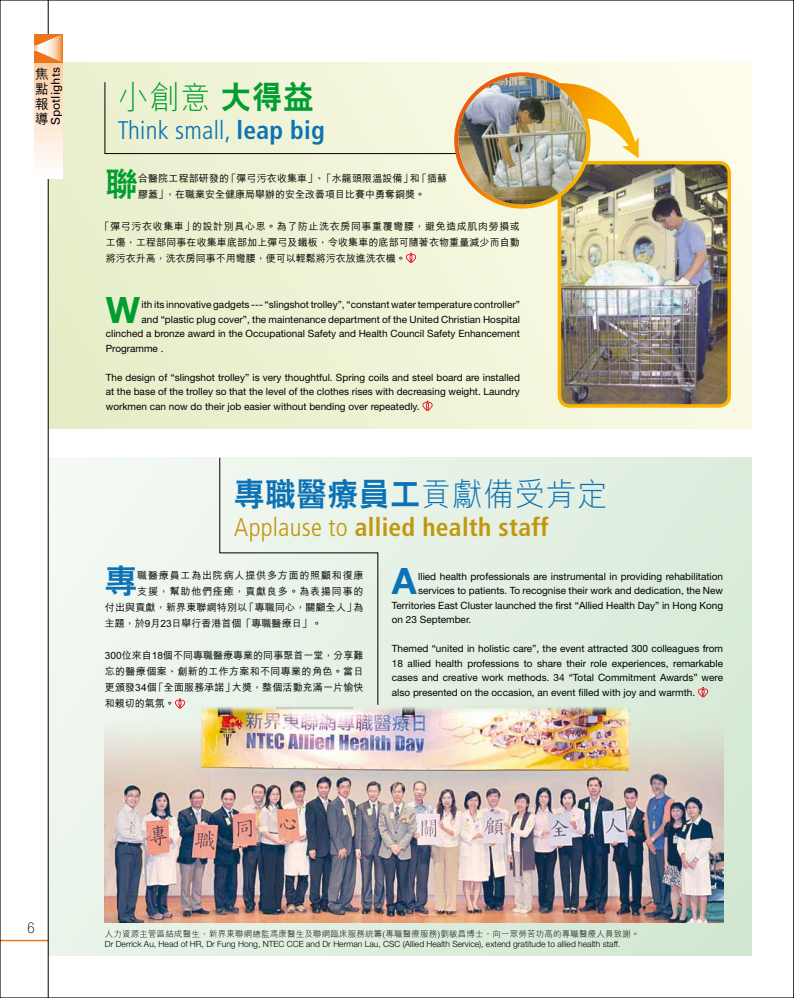
<style>
.page{position:relative;width:794px;height:998px;background:#fff}
.page>*{position:absolute;margin:0;border:0;box-sizing:border-box;transform-origin:0 0}
.t1{font:700 36.4px "Helvetica Neue";color:#009d30}
.t2{font:700 36.4px "Helvetica Neue";color:#0b72b5}
.t3{font:800 32.4px "C Hei 2";color:#009d30}
.t4{font:800 32.4px "C Hei 2";color:#0b72b5}
.t5{font:800 32px "C Hei 2";letter-spacing:.025em;color:#0b72b5;scale:.95 1}
.t6{font:300 32px "M Hei";color:#009d30;scale:.95 1}
.t7{font:700 condensed 25.5px "Frutiger";letter-spacing:.01em;color:#c1970d}
.t8{font:300 condensed 25.5px "Frutiger";letter-spacing:.01em;color:#0b72b5}
.t9{font:100 condensed 15px "Helvetica Neue";color:#000}
.t10{font:500 13.5px/15px "M Hei";color:#000;text-align:justify}
.t11{font:12px "Univers";color:#000}
.t12{font:10px/14.5px "Helvetica Neue";color:#000;text-align:justify}
.t13{font:500 10px/16px "M Hei";letter-spacing:.015em;color:#000;text-align:justify}
.t14{font:500 10px "M Hei";letter-spacing:.08em;color:#000}
.t15{font:300 8.5px "Helvetica Neue";color:#000}
.t16{font:300 8.5px "M Hei";letter-spacing:.02em;color:#000}
.s1{font-family:"C Hei 2";font-weight:800}
.s2{font-weight:700}
.s3{font-family:"M Hei";font-weight:300}
.s4{font-weight:300}
</style>
<div class="page">
<div style="left:48px;top:62px;width:703px;height:367px;background:linear-gradient(to right,#e5edc8,#fdfbe9)"></div>
<div style="left:48px;top:457px;width:703px;height:498px;background:linear-gradient(to right,#eef6ee,#d9ebd9)"></div>
<hr style="left:0;top:940px;width:48px;height:1px;background:#ec751a">
<hr style="left:48px;top:0;width:1px;height:998px;background:#000">
<div style="left:219px;top:457px;width:159px;height:197px;background:#ebf4ea"></div>
<svg style="left:405px;top:252px;width:11px;height:11px"></svg>
<svg style="left:422px;top:400px;width:11px;height:11px"></svg>
<div style="left:34px;top:62px;width:28px;height:117px;background:linear-gradient(to bottom,#facca3,#fff)"></div>
<svg style="left:34px;top:34px;width:28px;height:28px"></svg>
<img style="left:105px;top:654px;width:618px;height:268px">
<img style="left:559px;top:163px;width:170px;height:243px">
<div style="left:557px;top:161px;width:174px;height:247px;border:4px solid #f9b200;border-radius:10px"></div>
<svg style="left:175px;top:698px;width:10px;height:11px"></svg>
<svg style="left:697px;top:687px;width:11px;height:10px"></svg>
<svg style="left:105px;top:72px;width:533px;height:137px"></svg>
<img style="left:458px;top:76px;width:128px;height:128px;border-radius:64px">
<svg style="left:793px;top:0;width:1px;height:998px"></svg>
<h3 class="t10" style="left:35px;top:67px;width:15px">焦點報導</h3>
<p class="t11" style="left:49px;top:125px;width:59px;rotate:-90deg">Spotlights</p>
<h3 class="t6" style="left:118px;top:81px;width:207px">小創意 <span class="s1">大得益</span></h3>
<h3 class="t8" style="left:118px;top:116px;width:208px">Think small, <span class="s2">leap big</span></h3>
<h2 class="t3" style="left:106px;top:166px;width:34px">聯</h2>
<p class="t13" style="left:138px;top:170px;width:311px">合醫院工程部研發的「彈弓污衣收集車」、「水龍頭限溫設備」和「插蘇膠蓋」，在職業安全健康局舉辦的安全改善項目比賽中勇奪銅獎。</p>
<p class="t13" style="left:106px;top:218px;width:416px;text-indent:-6px">「彈弓污衣收集車」的設計別具心思。為了防止洗衣房同事重覆彎腰，避免造成肌肉勞損或工傷，工程部同事在收集車底部加上彈弓及鐵板，令收集車的底部可隨著衣物重量減少而自動將污衣升高，洗衣房同事不用彎腰，便可以輕鬆將污衣放進洗衣機。</p>
<h1 class="t1" style="left:106px;top:287px;width:36px">W</h1>
<p class="t12" style="left:142px;top:297px;width:380px">ith its innovative gadgets --- “slingshot trolley”, “constant water temperature controller”</p>
<p class="t12" style="left:142px;top:312px;width:380px">and “plastic plug cover”, the maintenance department of the United Christian Hospital</p>
<p class="t12" style="left:106px;top:326px;width:416px">clinched a bronze award in the Occupational Safety and Health Council Safety Enhancement</p>
<p class="t12" style="left:106px;top:341px;width:59px">Programme .</p>
<p class="t12" style="left:106px;top:370px;width:415px">The design of “slingshot trolley” is very thoughtful. Spring coils and steel board are installed at the base of the trolley so that the level of the clothes rises with decreasing weight. Laundry workmen can now do their job easier without bending over repeatedly.</p>
<h3 class="t5" style="left:234px;top:477px;width:394px">專職醫療員工<span class="s3">貢獻備受肯定</span></h3>
<h3 class="t7" style="left:234px;top:512px;width:316px"><span class="s4">Applause to</span> allied health staff</h3>
<h2 class="t4" style="left:105px;top:564px;width:34px">專</h2>
<p class="t14" style="left:137px;top:570px;width:228px">職醫療員工為出院病人提供多方面的照顧和復康</p>
<p class="t14" style="left:137px;top:586px;width:228px">支援，幫助他們痊癒，貢獻良多。為表揚同事的</p>
<p class="t13" style="left:105px;top:600px;width:260px">付出與貢獻，新界東聯網特別以「專職同心，關顧全人」為</p>
<p class="t13" style="left:105px;top:616px;width:218px">主題，於9月23日舉行香港首個「專職醫療日」。</p>
<p class="t13" style="left:105px;top:648px;width:260px">300位來自18個不同專職醫療專業的同事聚首一堂，分享難忘的醫療個案、創新的工作方案和不同專業的角色。當日更頒發34個「全面服務承諾」大獎，整個活動充滿一片愉快和親切的氣氛。</p>
<h1 class="t2" style="left:392px;top:559px;width:26px">A</h1>
<p class="t12" style="left:418px;top:569px;width:306px">llied health professionals are instrumental in providing rehabilitation</p>
<p class="t12" style="left:418px;top:583px;width:306px">services to patients. To recognise their work and dedication, the New</p>
<p class="t12" style="left:392px;top:598px;width:333px">Territories East Cluster launched the first “Allied Health Day” in Hong Kong</p>
<p class="t12" style="left:392px;top:612px;width:81px">on 23 September.</p>
<p class="t12" style="left:392px;top:641px;width:333px">Themed “united in holistic care”, the event attracted 300 colleagues from 18 allied health professions to share their role experiences, remarkable cases and creative work methods. 34 “Total Commitment Awards” were also presented on the occasion, an event filled with joy and warmth.</p>
<h3 class="t9" style="left:28px;top:919px;width:9px">6</h3>
<p class="t16" style="left:105px;top:929px;width:536px">人力資源主管區結成醫生、新界東聯網總監馮康醫生及聯網臨床服務統籌(專職醫療服務)劉敏昌博士，向一眾勞苦功高的專職醫療人員致謝。</p>
<p class="t15" style="left:105px;top:939px;width:517px">Dr Derrick Au, Head of HR, Dr Fung Hong, NTEC CCE and Dr Herman Lau, CSC (Allied Health Service), extend gratitude to allied health staff.</p>
</div>
